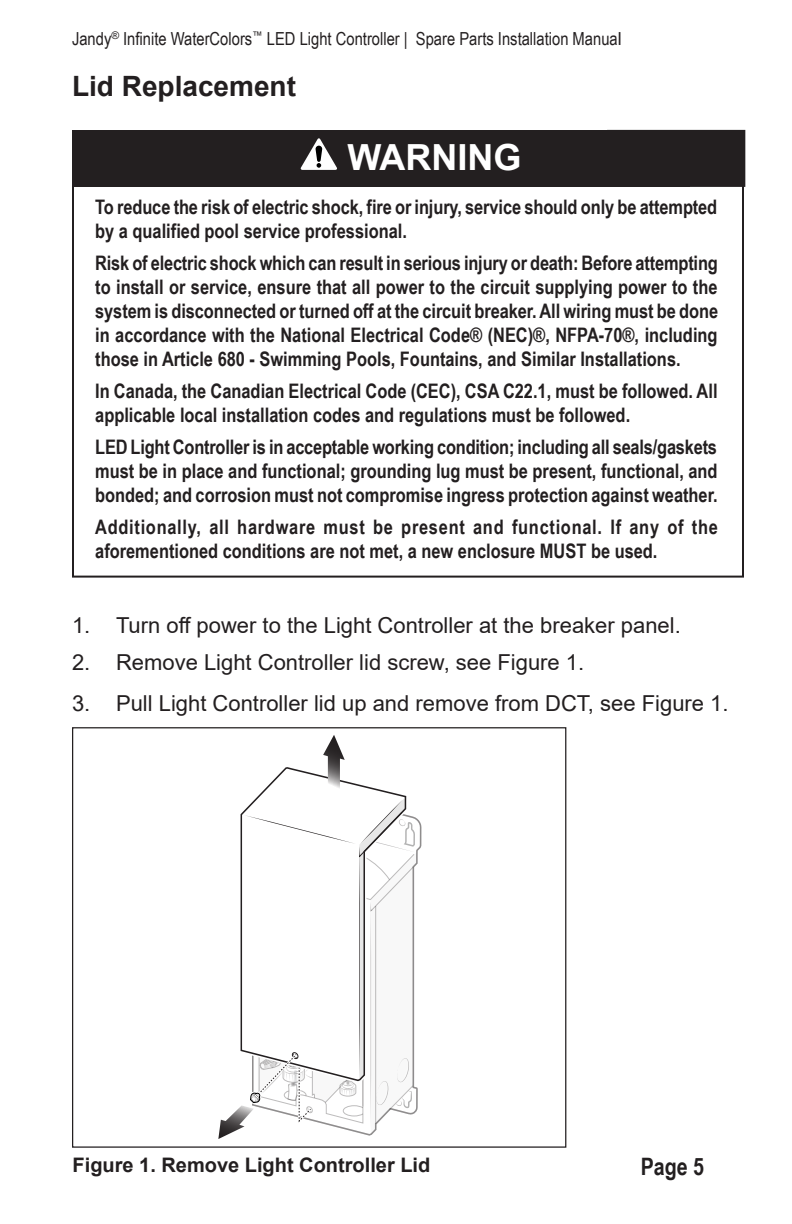
<style>
.page{position:relative;width:792px;height:1224px;background:#fff}
.page>*{position:absolute;margin:0;border:0;box-sizing:border-box;transform-origin:0 0}
.Warning_cover_page_w{font:700 36px "Arial";color:#fff}
.Heading_1{font:700 28px "Arial";color:#231f20}
.t1{font:700 24px "Arial Narrow";color:#231f20}
.Step{font:22px "Arial";color:#231f20}
.Warning_Bold{font:700 20px/24px "Arial Narrow";color:#231f20}
.Warning_Bold-2{font:700 20px/24px "Arial Narrow";letter-spacing:.035em;color:#231f20}
.t2{font:700 20px "Arial";color:#231f20}
.t3{font:18px "Arial Narrow";color:#231f20}
.s1{font-family:"Arial"}
</style>
<div class="page">
<div style="left:72px;top:130px;width:618px;height:57px;background:#231f20"></div>
<svg style="left:300px;top:138px;width:37px;height:32px"></svg>
<svg style="left:256px;top:767px;width:151px;height:31px"></svg>
<svg style="left:218px;top:798px;width:199px;height:341px"></svg>
<svg style="left:323px;top:735px;width:22px;height:57px"></svg>
<div style="left:608px;top:131px;width:136px;height:55px;background:#231f20"></div>
<div style="left:607px;top:130px;width:138px;height:57px;border:2px solid #231f20"></div>
<p class="t3" style="left:72px;top:26px;width:551px">Jandy<sup>®</sup> Infinite WaterColors<sup>™</sup> LED Light Controller | Spare Parts Installation Manua<span class="s1">l</span></p>
<p class="Heading_1" style="left:72px;top:67px;width:226px">Lid Replacement</p>
<p class="Warning_cover_page_w" style="left:348px;top:132px;width:175px">WARNING</p>
<p class="Warning_Bold" style="left:95px;top:194px;width:624px">To reduce the risk of electric shock, fire or injury, service should only be attempted by a qualified pool service professional.</p>
<p class="Warning_Bold" style="left:95px;top:250px;width:624px;text-align:justify">Risk of electric shock which can result in serious injury or death: Before attempting to install or service, ensure that all power to the circuit supplying power to the system is disconnected or turned off at the circuit breaker. All wiring must be done in accordance with the National Electrical Code® (NEC)®, NFPA-70®, including those in Article 680 - Swimming Pools, Fountains, and Similar Installations.</p>
<p class="Warning_Bold" style="left:95px;top:378px;width:624px">In Canada, the Canadian Electrical Code (CEC), CSA C22.1, must be followed. All applicable local installation codes and regulations must be followed.</p>
<p class="Warning_Bold" style="left:95px;top:434px;width:624px;text-align:justify">LED Light Controller is in acceptable working condition; including all seals/gaskets must be in place and functional; grounding lug must be present, functional, and bonded; and corrosion must not compromise ingress protection against weather.</p>
<p class="Warning_Bold-2" style="left:95px;top:514px;width:624px">Additionally, all hardware must be present and functional. If any of the aforementioned conditions are not met, a new enclosure MUST be used.</p>
<p class="Step" style="left:72px;top:610px;width:610px">1. Turn off power to the Light Controller at the breaker panel.</p>
<p class="Step" style="left:72px;top:647px;width:514px">2. Remove Light Controller lid screw, see Figure 1.</p>
<p class="Step" style="left:72px;top:688px;width:658px">3. Pull Light Controller lid up and remove from DCT, see Figure 1.</p>
<p class="t2" style="left:73px;top:1151px;width:359px">Figure 1. Remove Light Controller Lid</p>
<p class="t1" style="left:641px;top:1149px;width:65px">Page 5</p>
</div>
